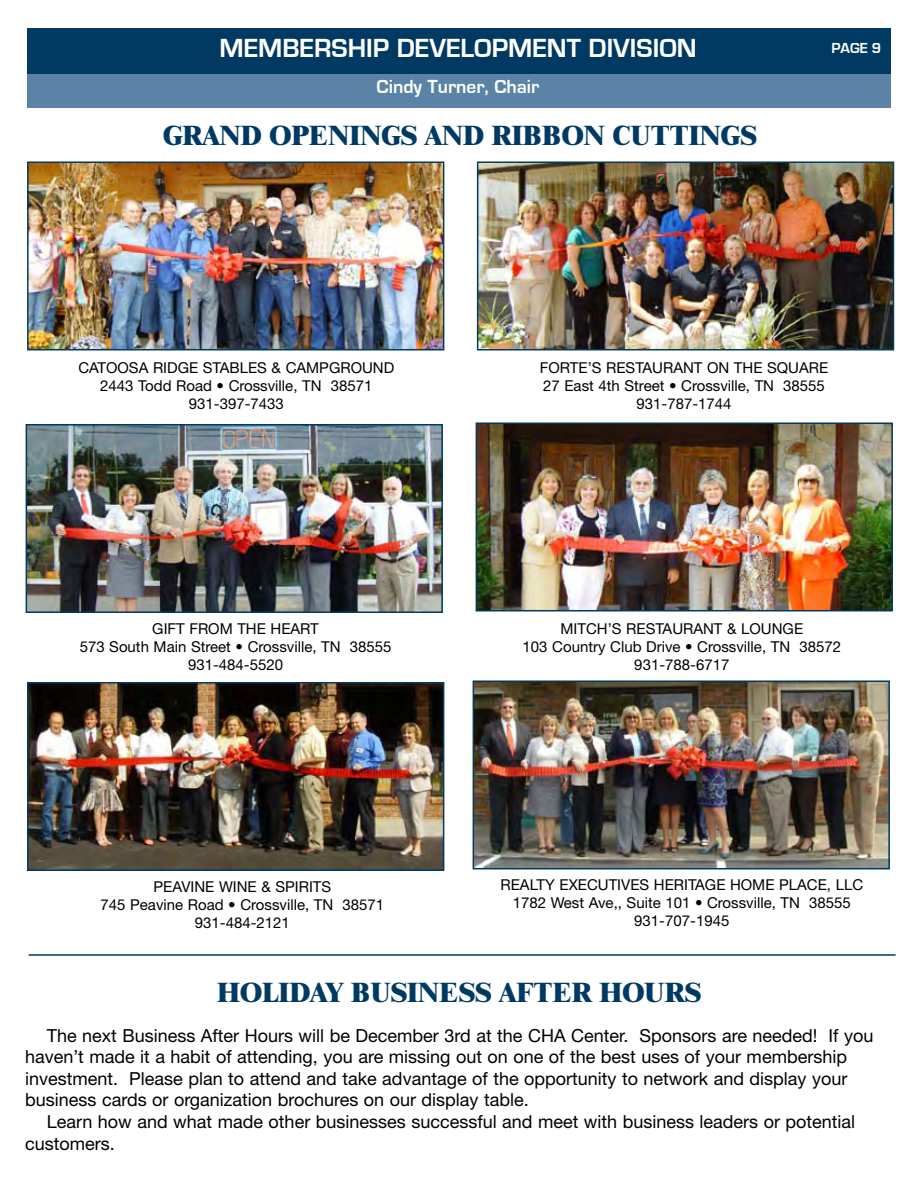
<style>
.page{position:relative;width:918px;height:1188px;background:#fff}
.page>*{position:absolute;margin:0;border:0;box-sizing:border-box;transform-origin:0 0}
.t1{font:800 27px "Times";color:#003a63}
.t2{font:700 27px "Eurostile";color:#fff}
.t3{font:700 19.5px "Eurostile";color:#fff}
.t4{font:18px/21.6px "Helvetica Neue";color:#000}
.t5{font:15px "Helvetica Neue";color:#000}
.t6{font:700 15px "Eurostile";color:#fff}
</style>
<div class="page">
<div style="left:27px;top:72px;width:864px;height:36px;background:#5a83a6"></div>
<div style="left:27px;top:28px;width:864px;height:46px;background:#003a63"></div>
<img style="left:30px;top:164px;width:411px;height:183px">
<div style="left:27px;top:161px;width:417px;height:189px;border:2px solid #003a63"></div>
<img style="left:480px;top:164px;width:411px;height:183px">
<div style="left:477px;top:161px;width:417px;height:189px;border:2px solid #003a63"></div>
<img style="left:29px;top:427px;width:411px;height:183px">
<div style="left:26px;top:424px;width:417px;height:189px;border:2px solid #003a63"></div>
<img style="left:476px;top:683px;width:411px;height:183px">
<div style="left:473px;top:680px;width:417px;height:189px;border:2px solid #003a63"></div>
<img style="left:479px;top:425px;width:411px;height:183px">
<div style="left:476px;top:422px;width:417px;height:189px;border:2px solid #003a63"></div>
<img style="left:30px;top:685px;width:411px;height:183px">
<div style="left:27px;top:682px;width:417px;height:189px;border:2px solid #003a63"></div>
<hr style="left:29px;top:954px;width:867px;height:2px;background:#003a63">
<h1 class="t2" style="left:219px;top:33px;width:479px">MEMBERSHIP DEVELOPMENT DIVISION</h1>
<h2 class="t3" style="left:377px;top:76px;width:164px">Cindy Turner, Chair</h2>
<h1 class="t1" style="left:163px;top:119px;width:595px">GRAND OPENINGS AND RIBB ON CUTTINGS</h1>
<p class="t6" style="left:831px;top:40px;width:52px">PAGE 9</p>
<p class="t5" style="left:78px;top:359px;width:22px">Catoosa</p>
<p class="t5" style="left:153px;top:359px;width:20px">Ridge</p>
<p class="t5" style="left:203px;top:359px;width:20px">Stables</p>
<p class="t5" style="left:272px;top:359px;width:37px">&amp; Campground</p>
<p class="t5" style="left:100px;top:377px;width:274px">2443 Todd Road • Crossville, TN 38571</p>
<p class="t5" style="left:189px;top:395px;width:97px">931-397-7433</p>
<p class="t5" style="left:152px;top:620px;width:20px">Gift</p>
<p class="t5" style="left:189px;top:620px;width:21px">From</p>
<p class="t5" style="left:237px;top:620px;width:55px">The Heart</p>
<p class="t5" style="left:80px;top:638px;width:313px">573 South Main Street • Crossville, TN 38555</p>
<p class="t5" style="left:188px;top:656px;width:97px">931-484-5520</p>
<p class="t5" style="left:153px;top:878px;width:19px">Peavine</p>
<p class="t5" style="left:219px;top:878px;width:23px">Wine</p>
<p class="t5" style="left:261px;top:878px;width:33px">&amp; Spirits</p>
<p class="t5" style="left:101px;top:896px;width:285px">745 Peavine Road • Crossville, TN 38571</p>
<p class="t5" style="left:195px;top:914px;width:97px">931-484-2121</p>
<p class="t5" style="left:540px;top:359px;width:20px">Forte</p>
<p class="t5" style="left:588px;top:359px;width:40px">’s Restaurant</p>
<p class="t5" style="left:707px;top:359px;width:92px">On The Square</p>
<p class="t5" style="left:543px;top:377px;width:283px">27 East 4th Street • Crossville, TN 38555</p>
<p class="t5" style="left:637px;top:395px;width:97px">931-787-1744</p>
<p class="t5" style="left:561px;top:620px;width:23px">Mitch</p>
<p class="t5" style="left:608px;top:620px;width:40px">’s Restaurant</p>
<p class="t5" style="left:727px;top:620px;width:34px">&amp; Lounge</p>
<p class="t5" style="left:523px;top:638px;width:320px">103 Country Club Drive • Crossville, TN 38572</p>
<p class="t5" style="left:634px;top:656px;width:97px">931-788-6717</p>
<p class="t5" style="left:501px;top:876px;width:20px">Realty</p>
<p class="t5" style="left:560px;top:876px;width:29px">Executives</p>
<p class="t5" style="left:654px;top:876px;width:21px">Heritage</p>
<p class="t5" style="left:730px;top:876px;width:23px">Home</p>
<p class="t5" style="left:779px;top:876px;width:20px">Place</p>
<p class="t5" style="left:827px;top:876px;width:38px">, LLC</p>
<p class="t5" style="left:513px;top:894px;width:340px">1782 West Ave,, Suite 101 • Crossville, TN 38555</p>
<p class="t5" style="left:634px;top:912px;width:97px">931-707-1945</p>
<h1 class="t1" style="left:217px;top:976px;width:241px">HOLIDAY BUSINESS</h1>
<h1 class="t1" style="left:499px;top:976px;width:38px">AFTER</h1>
<h1 class="t1" style="left:600px;top:976px;width:85px">HOURS</h1>
<p class="t4" style="left:25px;top:1024px;width:850px;text-indent:22px">The next Business After Hours will be December 3rd at the CHA Center. Sponsors are needed! If you haven’t made it a habit of attending, you are missing out on one of the best uses of your membership investment. Please plan to attend and take advantage of the opportunity to network and display your business cards or organization brochures on our display table.</p>
<p class="t4" style="left:25px;top:1111px;width:832px;text-indent:22px">Learn how and what made other businesses successful and meet with business leaders or potential customers.</p>
</div>
